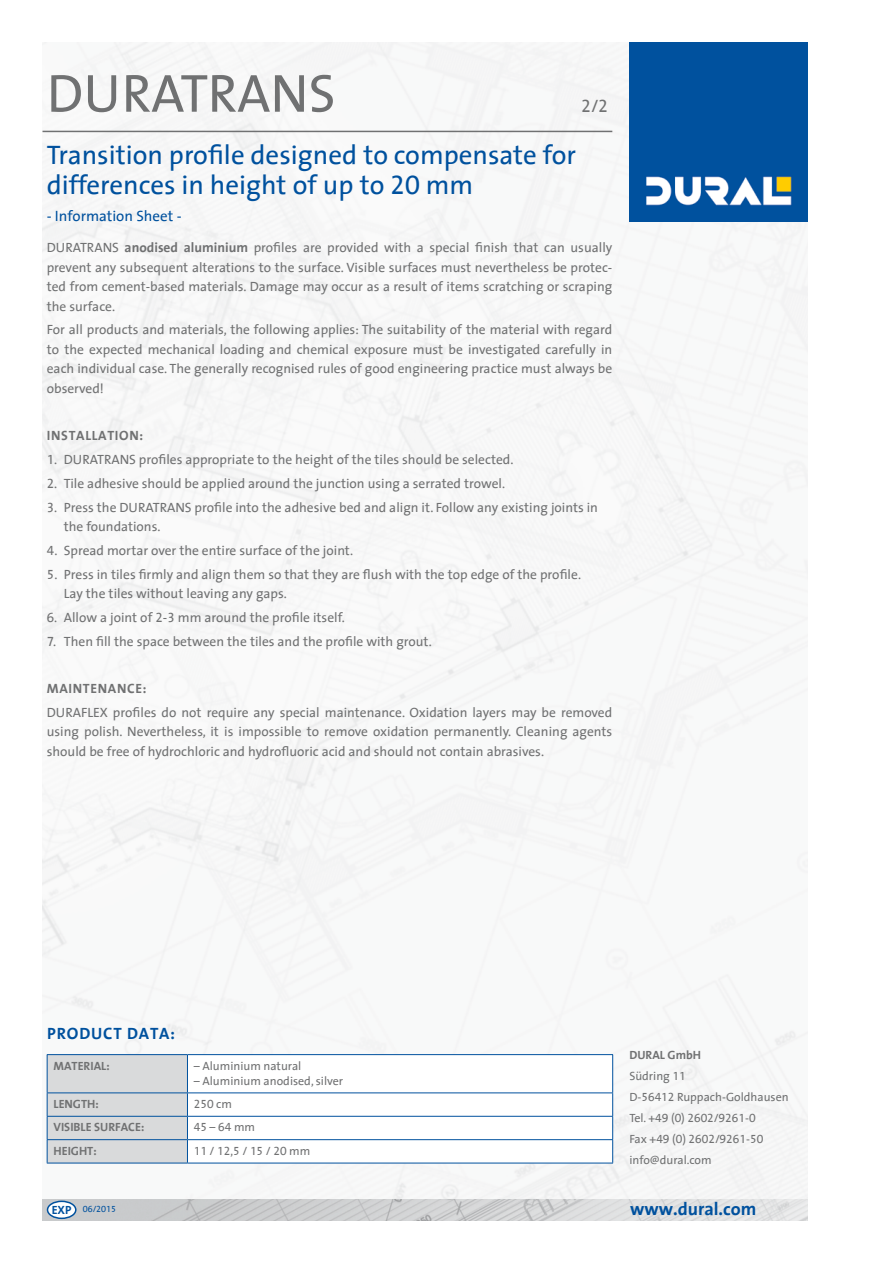
<style>
.page{position:relative;width:893px;height:1263px;background:#fff}
.page>*{position:absolute;margin:0;border:0;box-sizing:border-box;transform-origin:0 0}
.t1{font:54px "Dural The Sans";letter-spacing:-.005em;color:#707172}
.t2{font:27px/30px "Dural The Sans";color:#00519e}
.t3{font:700 18px "Dural The Sans";color:#00519e}
.t4{font:18px "Dural The Sans";color:#707172}
.t5{font:700 16.5px "Dural The Sans";letter-spacing:.05em;color:#00519e}
.t6{font:15px "Dural The Sans";color:#00519e}
.t7{font:13.5px/19.5px "Dural The Sans";color:#707172;text-align:justify}
.t8{font:700 13.5px "Dural The Sans";letter-spacing:.05em;color:#707172}
.t9{font:12px/21px "Dural The Sans";color:#707172}
.t10{font:700 12px "Dural The Sans";color:#707172}
.t11{font:9px "Dural The Sans";color:#00519e}
.s1{font-weight:700}
.s2{font-weight:700;font-size:12px}
</style>
<div class="page">
<img style="left:43px;top:43px;width:765px;height:1156px">
<img style="left:43px;top:1199px;width:765px;height:21px">
<img style="left:629px;top:43px;width:179px;height:178px">
<div style="left:48px;top:1201px;width:28px;height:17px;background:#fff;border-radius:50%"></div>
<div style="left:47px;top:1200px;width:30px;height:19px;border:2px solid #00519e;border-radius:50%"></div>
<hr style="left:43px;top:131px;width:569px;height:1px;background:#707172">
<svg style="left:188px;top:1055px;width:424px;height:108px"></svg>
<hr style="left:187px;top:1054px;width:426px;height:1px;background:#00519e">
<hr style="left:612px;top:1055px;width:1px;height:37px;background:#00519e">
<hr style="left:187px;top:1092px;width:426px;height:1px;background:#00519e">
<hr style="left:187px;top:1116px;width:426px;height:1px;background:#00519e">
<hr style="left:187px;top:1139px;width:426px;height:1px;background:#00519e">
<svg style="left:47px;top:1054px;width:141px;height:109px;background:#cdd2d7"></svg>
<svg style="left:612px;top:1093px;width:1px;height:70px"></svg>
<hr style="left:47px;top:1163px;width:140px;height:1px;background:#00519e">
<hr style="left:187px;top:1163px;width:426px;height:1px;background:#00519e">
<h1 class="t1" style="left:47px;top:48px;width:290px">DURATRANS</h1>
<h3 class="t4" style="left:581px;top:91px;width:29px">2/2</h3>
<h2 class="t2" style="left:47px;top:139px;width:531px">Transition profile designed to compensate for differences in height of up to 20 mm</h2>
<p class="t6" style="left:47px;top:204px;width:137px">- Information Sheet -</p>
<p class="t7" style="left:47px;top:237px;width:567px">DURATRANS <span class="s1">anodised aluminium</span> profiles are provided with a special finish that can usually prevent any subsequent alterations to the surface. Visible surfaces must nevertheless be protec&shy;ted from cement-based materials. Damage may occur as a result of items scratching or scraping the surface.</p>
<p class="t7" style="left:47px;top:320px;width:567px">For all products and materials, the following applies: The suitability of the material with regard to the expected mechanical loading and chemical exposure must be investigated carefully in each individual case. The generally recognised rules of good engineering practice must always be observed!</p>
<p class="t8" style="left:47px;top:425px;width:98px">INSTALLATION:</p>
<p class="t7" style="left:47px;top:449px;width:468px">1. DURATRANS profiles appropriate to the height of the tiles should be selected.</p>
<p class="t7" style="left:47px;top:473px;width:460px">2. Tile adhesive should be applied around the junction using a serrated trowel.</p>
<p class="t7" style="left:64px;top:497px;width:536px;text-indent:-17px">3. Press the DURATRANS profile into the adhesive bed and align it. Follow any existing joints in the foundations.</p>
<p class="t7" style="left:47px;top:540px;width:308px">4. Spread mortar over the entire surface of the joint.</p>
<p class="t7" style="left:64px;top:564px;width:519px;text-indent:-17px">5. Press in tiles firmly and align them so that they are flush with the top edge of the profile.<br>Lay the tiles without leaving any gaps.</p>
<p class="t7" style="left:47px;top:607px;width:300px">6. Allow a joint of 2-3 mm around the profile itself.</p>
<p class="t7" style="left:47px;top:631px;width:387px">7. Then fill the space between the tiles and the profile with grout.</p>
<p class="t8" style="left:47px;top:677px;width:101px">MAINTENANCE:</p>
<p class="t7" style="left:47px;top:702px;width:567px">DURAFLEX profiles do not require any special maintenance. Oxidation layers may be removed using polish. Nevertheless, it is impossible to remove oxidation permanently. Cleaning agents should be free of hydrochloric and hydrofluoric acid and should not contain abrasives.</p>
<p class="t5" style="left:47px;top:1019px;width:129px">PRODUCT DATA:</p>
<p class="t10" style="left:54px;top:1056px;width:58px">MATERIAL:</p>
<p class="t9" style="left:194px;top:1055px;width:109px">– Aluminium natural</p>
<p class="t9" style="left:194px;top:1070px;width:151px">– Aluminium anodised, silver</p>
<p class="t10" style="left:54px;top:1094px;width:47px">LENGTH:</p>
<p class="t9" style="left:194px;top:1093px;width:40px">250 cm</p>
<p class="t10" style="left:54px;top:1117px;width:92px">VISIBLE SURFACE:</p>
<p class="t9" style="left:194px;top:1116px;width:63px">45 – 64 mm</p>
<p class="t10" style="left:54px;top:1141px;width:45px">HEIGHT:</p>
<p class="t9" style="left:194px;top:1140px;width:118px">11 / 12,5 / 15 / 20 mm</p>
<p class="t11" style="left:52px;top:1201px;width:66px"><span class="s2">EXP</span> 06/2015</p>
<p class="t10" style="left:629px;top:1045px;width:73px">DURAL GmbH</p>
<p class="t9" style="left:629px;top:1065px;width:161px">Südring 11<br>D-56412 Ruppach-Goldhausen<br>Tel. +49 (0) 2602/9261-0<br>Fax +49 (0) 2602/9261-50 info@dural.com</p>
<h3 class="t3" style="left:630px;top:1194px;width:128px">www.dural.com</h3>
</div>
